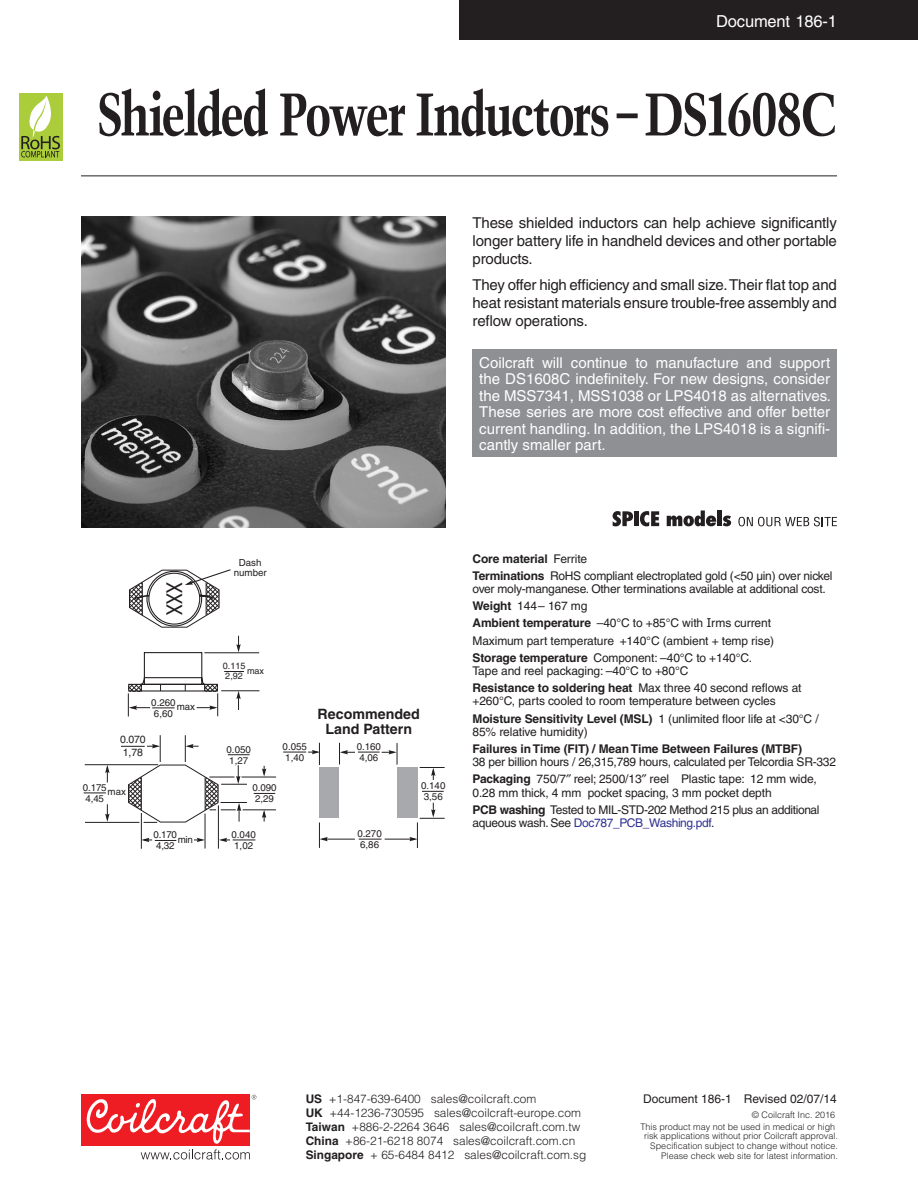
<style>
.page{position:relative;width:918px;height:1188px;background:#fff}
.page>*{position:absolute;margin:0;border:0;box-sizing:border-box;transform-origin:0 0}
.Headline{font:700 condensed 60px "Trump Mediaeval";letter-spacing:-.045em;color:#231f20}
.t1{font:21.9px "Helvetica";color:#231f20;scale:.77 1}
.Document_number{font:16.5px "Helvetica";letter-spacing:-.01em;color:#fff}
.Box_inset{font:15px/16.5px "Helvetica";color:#fff;text-align:justify}
.Body_copy{font:15px/18px "Helvetica";letter-spacing:-.01em;color:#231f20;text-align:justify}
.t2{font:700 14.25px/15.3px "Helvetica";color:#231f20;text-align:center}
.Points{font:12px/13.4px "Helvetica";letter-spacing:-.02em;color:#231f20}
.Points-2{font:12px "Helvetica";color:#231f20}
.Points-3{font:700 12px "Helvetica";letter-spacing:-.01em;color:#231f20}
.t3{font:300 11.85px "Helvetica";color:#231f20}
.t4{font:700 11.85px/14.1px "Helvetica";color:#231f20}
.t5{font:10.5px/12.1px "Helvetica";color:#231f20}
.t6{font:9.75px/10.6px "Helvetica";color:#231f20}
.t7{font:300 9px/9.9px "Helvetica";color:#231f20;text-align:right}
.t8{font:9px/9.9px "Helvetica";color:#231f20}
.s1{font-weight:400}
.s2{font-weight:700}
.s3{font-family:"Verdana"}
.s4{color:#2e3092}
</style>
<div class="page">
<div style="left:459px;top:0;width:459px;height:40px;background:#231f20"></div>
<hr style="left:81px;top:176px;width:756px;height:1px;background:#231f20">
<div style="left:81px;top:1095px;width:169px;height:51px;background:#ee1d23"></div>
<svg style="left:86px;top:1095px;width:170px;height:65px"></svg>
<div style="left:19px;top:93px;width:43px;height:67px;background:#abcc3b"></div>
<svg style="left:21px;top:96px;width:39px;height:61px"></svg>
<img style="left:81px;top:216px;width:364px;height:311px">
<svg style="left:613px;top:511px;width:20px;height:15px"></svg>
<div style="left:634px;top:511px;width:5px;height:15px;background:#231f20"></div>
<svg style="left:640px;top:511px;width:19px;height:15px"></svg>
<svg style="left:667px;top:510px;width:49px;height:16px"></svg>
<div style="left:717px;top:510px;width:5px;height:16px;background:#231f20"></div>
<svg style="left:723px;top:516px;width:8px;height:10px"></svg>
<svg style="left:738px;top:517px;width:99px;height:9px"></svg>
<svg style="left:236px;top:691px;width:5px;height:19px"></svg>
<svg style="left:236px;top:636px;width:5px;height:16px"></svg>
<hr style="left:204px;top:652px;width:55px;height:1px;background:#231f20">
<hr style="left:221px;top:690px;width:38px;height:1px;background:#231f20">
<svg style="left:224px;top:671px;width:20px;height:1px"></svg>
<svg style="left:422px;top:791px;width:22px;height:1px"></svg>
<svg style="left:359px;top:839px;width:23px;height:1px"></svg>
<hr style="left:322px;top:839px;width:33px;height:1px;background:#231f20">
<svg style="left:319px;top:823px;width:9px;height:25px"></svg>
<hr style="left:385px;top:839px;width:30px;height:1px;background:#231f20">
<svg style="left:420px;top:767px;width:25px;height:13px"></svg>
<svg style="left:409px;top:803px;width:36px;height:45px"></svg>
<svg style="left:339px;top:743px;width:59px;height:22px"></svg>
<svg style="left:283px;top:743px;width:37px;height:22px"></svg>
<div style="left:320px;top:767px;width:19px;height:51px;background:#a8a9ad"></div>
<div style="left:397px;top:767px;width:21px;height:51px;background:#a8a9ad"></div>
<hr style="left:85px;top:822px;width:54px;height:1px;background:#231f20">
<hr style="left:85px;top:764px;width:73px;height:1px;background:#231f20">
<svg style="left:105px;top:765px;width:5px;height:18px"></svg>
<svg style="left:105px;top:804px;width:5px;height:18px"></svg>
<svg style="left:84px;top:793px;width:22px;height:1px"></svg>
<hr style="left:205px;top:814px;width:1px;height:35px;background:#231f20">
<hr style="left:218px;top:805px;width:1px;height:44px;background:#231f20">
<hr style="left:141px;top:813px;width:1px;height:36px;background:#231f20">
<hr style="left:242px;top:777px;width:34px;height:1px;background:#231f20">
<hr style="left:243px;top:809px;width:33px;height:1px;background:#231f20">
<svg style="left:219px;top:838px;width:36px;height:4px"></svg>
<svg style="left:194px;top:838px;width:11px;height:4px"></svg>
<svg style="left:141px;top:838px;width:35px;height:4px"></svg>
<svg style="left:128px;top:652px;width:90px;height:65px"></svg>
<svg style="left:121px;top:735px;width:154px;height:88px"></svg>
<svg style="left:129px;top:569px;width:102px;height:59px"></svg>
<div style="left:472px;top:349px;width:365px;height:108px;background:#8e9093"></div>
<p class="Document_number" style="left:716px;top:11px;width:122px">Document 186-1</p>
<p class="Headline" style="left:97px;top:77px;width:742px">Shielded Power Inductors – DS1608C</p>
<p class="Body_copy" style="left:472px;top:213px;width:366px">These shielded inductors can help achieve significantly longer battery life in handheld devices and other portable products.</p>
<p class="Body_copy" style="left:472px;top:276px;width:366px">They offer high efficiency and small size. Their flat top and heat resistant materials ensure trouble-free assembly and reflow operations.</p>
<p class="Box_inset" style="left:479px;top:354px;width:353px">Coilcraft will continue to manufacture and support the DS1608C indefinitely. For new designs, consider the MSS7341, MSS1038 or LPS4018 as alternatives.<br>These series are more cost effective and offer better current handling. In addition, the LPS4018 is a signifi&shy;cantly smaller part.</p>
<p class="t1" style="left:187px;top:582px;width:46px;rotate:90deg">XXX</p>
<p class="t6" style="left:234px;top:558px;width:35px;line-height:10.2px;text-align:center">Dash number</p>
<p class="t6" style="left:151px;top:697px;width:26px">0.260<br>6,60</p>
<p class="t6" style="left:177px;top:702px;width:20px">max</p>
<p class="t5" style="left:120px;top:734px;width:27px">0.070<br>1,78</p>
<p class="t8" style="left:223px;top:661px;width:24px">0.115<br>2,92</p>
<p class="t8" style="left:247px;top:666px;width:19px">max</p>
<p class="t6" style="left:227px;top:744px;width:26px">0.050<br>1,27</p>
<p class="t6" style="left:283px;top:741px;width:26px">0.055<br>1,40</p>
<p class="t6" style="left:83px;top:782px;width:25px">0.175<br>4,45</p>
<p class="t6" style="left:108px;top:787px;width:20px">max</p>
<p class="t6" style="left:252px;top:782px;width:26px">0.090<br>2,29</p>
<p class="t6" style="left:231px;top:829px;width:26px">0.040<br>1,02</p>
<p class="t6" style="left:154px;top:830px;width:25px">0.170<br>4,32</p>
<p class="t6" style="left:178px;top:834px;width:17px">min</p>
<p class="t2" style="left:318px;top:706px;width:104px">Recommended<br>Land Pattern</p>
<p class="t6" style="left:357px;top:741px;width:26px">0.160<br>4,06</p>
<p class="t6" style="left:357px;top:828px;width:26px">0.270<br>6,86</p>
<p class="t6" style="left:421px;top:780px;width:26px">0.140<br>3,56</p>
<p class="Points-3" style="left:472px;top:551px;width:116px">Core material <span class="s1">Ferrite</span></p>
<p class="Points" style="left:472px;top:569px;width:362px"><span class="s2">Terminations</span> RoHS compliant electroplated gold (&lt;50 µin) over nickel over moly-manganese. Other terminations available at additional cost.</p>
<p class="Points" style="left:472px;top:599px;width:116px"><span class="s2">Weight</span> 144– 167 mg</p>
<p class="Points" style="left:472px;top:617px;width:300px"><span class="s2">Ambient temperature</span> –40°C to +85°C with <span class="s3">I</span>rms current</p>
<p class="Points" style="left:472px;top:634px;width:303px">Maximum part temperature +140°C (ambient + temp rise)</p>
<p class="Points" style="left:472px;top:651px;width:281px"><span class="s2">Storage temperature</span> Component: –40°C to +140°C.<br>Tape and reel packaging: –40°C to +80°C</p>
<p class="Points" style="left:472px;top:681px;width:331px"><span class="s2">Resistance to soldering heat</span> Max three 40 second reflows at +260°C, parts cooled to room temperature between cycles</p>
<p class="Points" style="left:472px;top:712px;width:348px"><span class="s2">Moisture Sensitivity Level (MSL)</span> 1 (unlimited floor life at &lt;30°C /<br>85% relative humidity)</p>
<p class="Points" style="left:472px;top:742px;width:365px"><span class="s2">Failures in Time (FIT) / Mean Time Between Failures (MTBF)<br></span>38 per billion hours / 26,315,789 hours, calculated per Telcordia SR-332</p>
<p class="Points" style="left:472px;top:773px;width:346px"><span class="s2">Packaging</span> 750/7 reel; 2500/13 reel Plastic tape: 12 mm wide,<br>0.28 mm thick, 4 mm pocket spacing, 3 mm pocket depth</p>
<p class="Points" style="left:472px;top:803px;width:349px"><span class="s2">PCB washing</span> Tested to MIL-STD-202 Method 215 plus an additional aqueous wash. See <span class="s4">Doc787_PCB_Washing.pdf</span>.</p>
<p class="t3" style="left:329px;top:1092px;width:209px">+1-847-639-6400 sales@coilcraft.com</p>
<p class="t3" style="left:329px;top:1106px;width:253px">+44-1236-730595 sales@coilcraft-europe.com</p>
<p class="t3" style="left:352px;top:1120px;width:230px">+886-2-2264 3646 sales@coilcraft.com.tw</p>
<p class="t3" style="left:345px;top:1134px;width:232px">+86-21-6218 8074 sales@coilcraft.com.cn</p>
<p class="t3" style="left:370px;top:1148px;width:218px">+ 65-6484 8412 sales@coilcraft.com.sg</p>
<p class="t4" style="left:306px;top:1092px;width:59px">US<br>UK<br>Taiwan<br>China<br>Singapore</p>
<p class="Points-2" style="left:643px;top:1092px;width:195px">Document 186-1 Revised 02/07/14</p>
<p class="t7" style="left:640px;top:1109px;width:196px;line-height:11.4px">© Coilcraft Inc. 2016<br>This product may not be used in medical or high</p>
<p class="t7" style="left:644px;top:1131px;width:195px">risk applications without prior Coilcraft approval.<br>Specification subject to change without notice.<br>Please check web site for latest information.</p>
</div>
